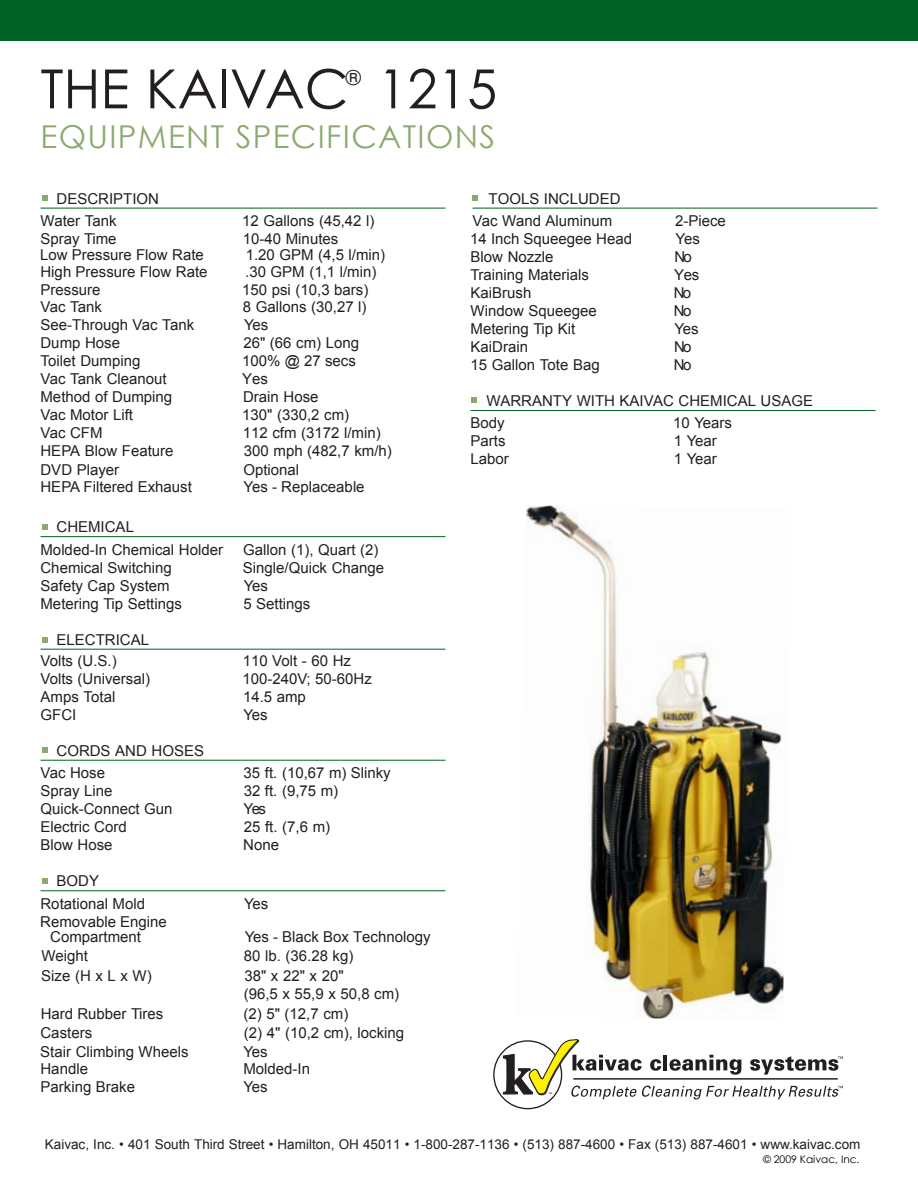
<style>
.page{position:relative;width:918px;height:1188px;background:#fff}
.page>*{position:absolute;margin:0;border:0;box-sizing:border-box;transform-origin:0 0}
.t1{font:54px "Century Gothic";color:#231f20}
.t2{font:31.5px "Century Gothic";letter-spacing:.04em;color:#8caa70}
.t3{font:20.25px "Century Gothic";color:#231f20}
.t4{font:15px/22.5px "Arial";color:#231f20}
.t5{font:13.5px "Arial";color:#231f20}
.t6{font:10.5px "Century Gothic";color:#000}
</style>
<div class="page">
<hr style="left:40px;top:208px;width:406px;height:1px;background:#006225">
<hr style="left:40px;top:536px;width:406px;height:1px;background:#006225">
<hr style="left:40px;top:649px;width:406px;height:1px;background:#006225">
<hr style="left:40px;top:760px;width:406px;height:1px;background:#006225">
<hr style="left:40px;top:890px;width:406px;height:1px;background:#006225">
<hr style="left:472px;top:208px;width:406px;height:1px;background:#006225">
<hr style="left:471px;top:410px;width:405px;height:1px;background:#006225">
<div style="left:0;top:0;width:918px;height:40px;background:#006225"></div>
<svg style="left:494px;top:1041px;width:68px;height:68px"></svg>
<svg style="left:503px;top:1039px;width:340px;height:60px"></svg>
<svg style="left:42px;top:637px;width:6px;height:6px"></svg>
<svg style="left:42px;top:747px;width:6px;height:6px"></svg>
<svg style="left:42px;top:878px;width:6px;height:6px"></svg>
<svg style="left:472px;top:195px;width:6px;height:6px"></svg>
<svg style="left:471px;top:397px;width:6px;height:6px"></svg>
<svg style="left:42px;top:524px;width:6px;height:6px"></svg>
<svg style="left:42px;top:195px;width:6px;height:6px"></svg>
<img style="left:526px;top:505px;width:258px;height:514px">
<h1 class="t1" style="left:40px;top:51px;width:310px">THE KAIVAC</h1>
<h3 class="t3" style="left:346px;top:63px;width:17px">®</h3>
<h1 class="t1" style="left:378px;top:51px;width:121px">1215</h1>
<h2 class="t2" style="left:40px;top:115px;width:456px">EQUIPMENT SPECIFICATIONS</h2>
<p class="t4" style="left:40px;top:187px;width:120px;text-indent:16px">DESCRIPTION<br>Water Tank</p>
<p class="t4" style="left:242px;top:210px;width:134px">12 Gallons (45,42 l)</p>
<p class="t4" style="left:472px;top:187px;width:150px;text-indent:16px">TOOLS INCLUDED<br>Vac Wand Aluminum</p>
<p class="t4" style="left:675px;top:210px;width:52px">2-Piece</p>
<p class="t4" style="left:40px;top:228px;width:78px">Spray Time</p>
<p class="t4" style="left:243px;top:228px;width:97px">10-40 Minutes</p>
<p class="t4" style="left:40px;top:261px;width:169px">High Pressure Flow Rate</p>
<p class="t4" style="left:245px;top:261px;width:133px">.30 GPM (1,1 l/min)</p>
<p class="t4" style="left:40px;top:279px;width:62px">Pressure</p>
<p class="t4" style="left:242px;top:279px;width:128px">150 psi (10,3 bars)</p>
<p class="t4" style="left:40px;top:296px;width:63px">Vac Tank</p>
<p class="t4" style="left:243px;top:296px;width:125px">8 Gallons (30,27 l)</p>
<p class="t4" style="left:40px;top:314px;width:155px">See-Through Vac Tank</p>
<p class="t4" style="left:244px;top:314px;width:26px">Yes</p>
<p class="t4" style="left:40px;top:332px;width:81px">Dump Hose</p>
<p class="t4" style="left:243px;top:332px;width:117px">26" (66 cm) Long</p>
<p class="t4" style="left:40px;top:350px;width:101px">Toilet Dumping</p>
<p class="t4" style="left:242px;top:350px;width:115px">100% @ 27 secs</p>
<p class="t4" style="left:40px;top:368px;width:128px">Vac Tank Cleanout</p>
<p class="t4" style="left:242px;top:368px;width:27px">Yes</p>
<p class="t4" style="left:40px;top:386px;width:133px">Method of Dumping</p>
<p class="t4" style="left:243px;top:386px;width:77px">Drain Hose</p>
<p class="t4" style="left:40px;top:404px;width:94px">Vac Motor Lift</p>
<p class="t4" style="left:242px;top:404px;width:109px">130" (330,2 cm)</p>
<p class="t4" style="left:40px;top:422px;width:64px">Vac CFM</p>
<p class="t4" style="left:243px;top:422px;width:139px">112 cfm (3172 l/min)</p>
<p class="t4" style="left:40px;top:440px;width:135px">HEPA Blow Feature</p>
<p class="t4" style="left:244px;top:440px;width:150px">300 mph (482,7 km/h)</p>
<p class="t4" style="left:40px;top:458px;width:80px">DVD Player</p>
<p class="t4" style="left:243px;top:458px;width:57px">Optional</p>
<p class="t4" style="left:40px;top:244px;width:165px">Low Pressure Flow Rate</p>
<p class="t4" style="left:246px;top:244px;width:141px">1.20 GPM (4,5 l/min)</p>
<p class="t4" style="left:40px;top:476px;width:153px">HEPA Filtered Exhaust</p>
<p class="t4" style="left:244px;top:476px;width:123px">Yes - Replaceable</p>
<p class="t4" style="left:40px;top:516px;width:184px;text-indent:16px">CHEMICAL<br>Molded-In Chemical Holder</p>
<p class="t4" style="left:243px;top:538px;width:137px">Gallon (1), Quart (2)</p>
<p class="t4" style="left:40px;top:556px;width:133px">Chemical Switching</p>
<p class="t4" style="left:243px;top:556px;width:143px">Single/Quick Change</p>
<p class="t4" style="left:40px;top:574px;width:131px">Safety Cap System</p>
<p class="t4" style="left:244px;top:574px;width:26px">Yes</p>
<p class="t4" style="left:40px;top:592px;width:143px">Metering Tip Settings</p>
<p class="t4" style="left:243px;top:592px;width:69px">5 Settings</p>
<p class="t4" style="left:40px;top:629px;width:110px;line-height:21px;text-indent:16px">ELECTRICAL<br>Volts (U.S.)</p>
<p class="t4" style="left:243px;top:649px;width:110px">110 Volt - 60 Hz</p>
<p class="t4" style="left:40px;top:667px;width:111px">Volts (Universal)</p>
<p class="t4" style="left:242px;top:667px;width:131px">100-240V; 50-60Hz</p>
<p class="t4" style="left:40px;top:685px;width:76px">Amps Total</p>
<p class="t4" style="left:243px;top:685px;width:64px">14.5 amp</p>
<p class="t4" style="left:40px;top:703px;width:37px">GFCI</p>
<p class="t4" style="left:244px;top:703px;width:26px">Yes</p>
<p class="t4" style="left:40px;top:739px;width:165px;text-indent:16px">CORDS AND HOSES<br>Vac Hose</p>
<p class="t4" style="left:244px;top:762px;width:149px">35 ft. (10,67 m) Slinky</p>
<p class="t4" style="left:40px;top:780px;width:74px">Spray Line</p>
<p class="t4" style="left:244px;top:780px;width:96px">32 ft. (9,75 m)</p>
<p class="t4" style="left:40px;top:798px;width:134px">Quick-Connect Gun</p>
<p class="t4" style="left:243px;top:798px;width:24px">Yes</p>
<p class="t4" style="left:40px;top:816px;width:88px">Electric Cord</p>
<p class="t4" style="left:244px;top:816px;width:88px">25 ft. (7,6 m)</p>
<p class="t4" style="left:40px;top:834px;width:74px">Blow Hose</p>
<p class="t4" style="left:243px;top:834px;width:37px">None</p>
<p class="t4" style="left:40px;top:870px;width:106px;text-indent:16px">BODY<br>Rotational Mold</p>
<p class="t4" style="left:244px;top:892px;width:26px">Yes</p>
<p class="t4" style="left:50px;top:915px;width:118px;line-height:15px;text-indent:-10px">Removable Engine<br>Compartment</p>
<p class="t4" style="left:245px;top:926px;width:187px">Yes - Black Box Technology</p>
<p class="t4" style="left:42px;top:944px;width:48px">Weight</p>
<p class="t4" style="left:244px;top:944px;width:111px">80 lb. (36.28 kg)</p>
<p class="t4" style="left:41px;top:964px;width:112px">Size (H x L x W)</p>
<p class="t4" style="left:244px;top:966px;width:157px;line-height:18.8px">38" x 22" x 20"<br>(96,5 x 55,9 x 50,8 cm)</p>
<p class="t4" style="left:41px;top:1003px;width:124px">Hard Rubber Tires</p>
<p class="t4" style="left:243px;top:1003px;width:106px">(2) 5" (12,7 cm)</p>
<p class="t4" style="left:40px;top:1022px;width:53px">Casters</p>
<p class="t4" style="left:244px;top:1022px;width:162px">(2) 4" (10,2 cm), locking</p>
<p class="t4" style="left:40px;top:1041px;width:150px">Stair Climbing Wheels</p>
<p class="t4" style="left:243px;top:1041px;width:26px">Yes</p>
<p class="t4" style="left:40px;top:1058px;width:49px">Handle</p>
<p class="t4" style="left:243px;top:1058px;width:68px">Molded-In</p>
<p class="t4" style="left:40px;top:1075px;width:96px">Parking Brake</p>
<p class="t4" style="left:243px;top:1075px;width:26px">Yes</p>
<p class="t4" style="left:470px;top:227px;width:163px">14 Inch Squeegee Head</p>
<p class="t4" style="left:675px;top:228px;width:26px">Yes</p>
<p class="t4" style="left:471px;top:246px;width:84px">Blow Nozzle</p>
<p class="t4" style="left:674px;top:246px;width:19px">No</p>
<p class="t4" style="left:471px;top:264px;width:120px">Training Materials</p>
<p class="t4" style="left:674px;top:264px;width:27px">Yes</p>
<p class="t4" style="left:471px;top:282px;width:62px">KaiBrush</p>
<p class="t4" style="left:674px;top:282px;width:19px">No</p>
<p class="t4" style="left:471px;top:300px;width:128px">Window Squeegee</p>
<p class="t4" style="left:674px;top:300px;width:19px">No</p>
<p class="t4" style="left:471px;top:318px;width:106px">Metering Tip Kit</p>
<p class="t4" style="left:674px;top:318px;width:26px">Yes</p>
<p class="t4" style="left:471px;top:336px;width:59px">KaiDrain</p>
<p class="t4" style="left:674px;top:336px;width:19px">No</p>
<p class="t4" style="left:471px;top:354px;width:131px">15 Gallon Tote Bag</p>
<p class="t4" style="left:674px;top:354px;width:19px">No</p>
<p class="t4" style="left:471px;top:390px;width:344px;text-indent:16px">WARRANTY WITH KAIVAC CHEMICAL USAGE<br>Body</p>
<p class="t4" style="left:673px;top:412px;width:60px">10 Years</p>
<p class="t4" style="left:471px;top:430px;width:37px">Parts</p>
<p class="t4" style="left:674px;top:430px;width:44px">1 Year</p>
<p class="t4" style="left:471px;top:448px;width:40px">Labor</p>
<p class="t4" style="left:674px;top:448px;width:44px">1 Year</p>
<p class="t5" style="left:45px;top:1136px;width:817px">Kaivac, Inc. • 401 South Third Street • Hamilton, OH 45011 • 1-800-287-1136 • (513) 887-4600 • Fax (513) 887-4601 • www.kaivac.com</p>
<p class="t6" style="left:763px;top:1152px;width:98px">© 2009 Kaivac, Inc.</p>
</div>
